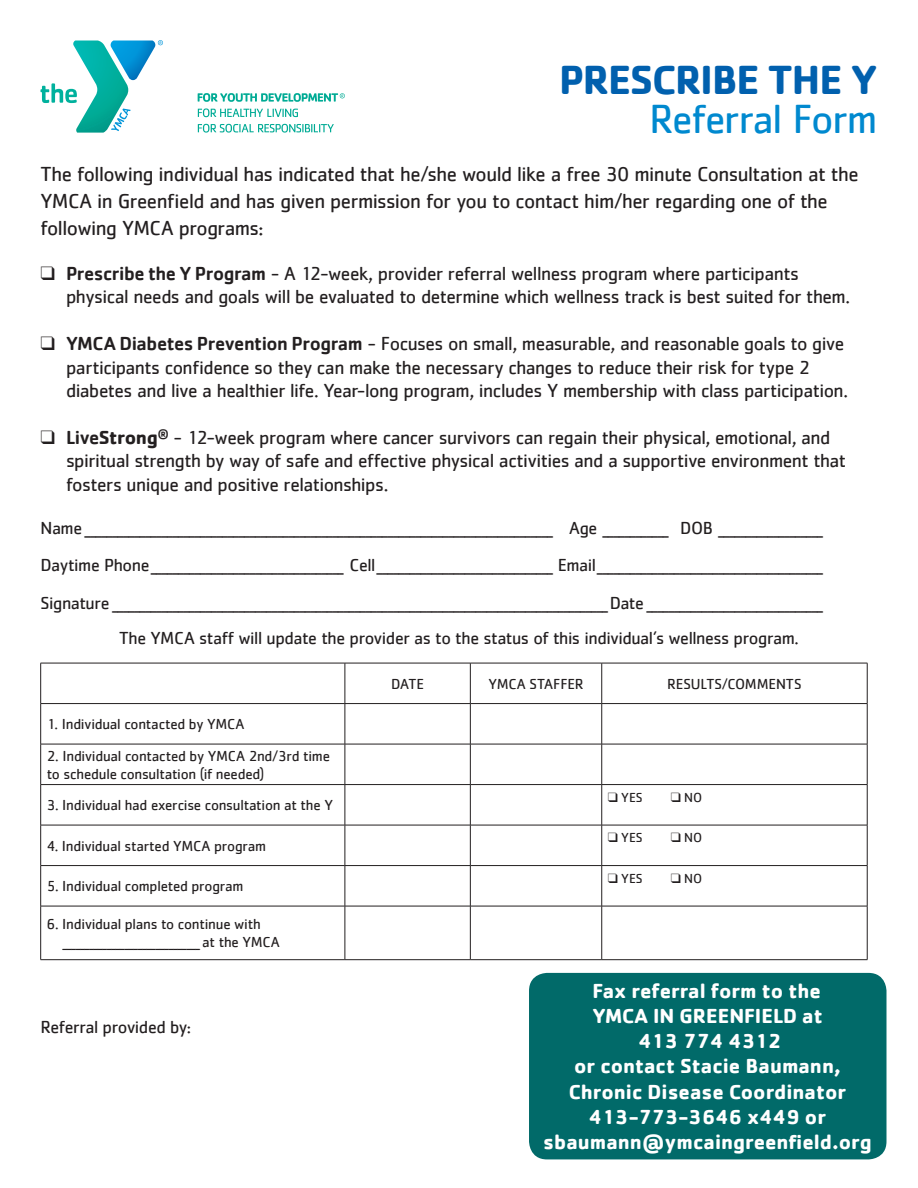
<style>
.page{position:relative;width:918px;height:1188px;background:#fff}
.page>*{position:absolute;margin:0;border:0;box-sizing:border-box;transform-origin:0 0}
.t1{font:700 42px "Cachet";letter-spacing:-.03em;color:#0160ae}
.t2{font:42px "Cachet";letter-spacing:-.03em;color:#0089cf}
.t3{font:21px/27px "Cachet";letter-spacing:-.025em;color:#231f20}
.t4{font:700 21px/25.2px "Cachet";color:#fff;text-align:center}
.t5{font:19.5px/23.4px "Cachet";letter-spacing:-.025em;color:#231f20}
.t6{font:18px/37.5px "Cachet";letter-spacing:-.025em;color:#231f20;text-align:justify}
.t7{font:15px/18px "Cachet";letter-spacing:-.015em;color:#231f20}
.t8{font:13.5px "Cachet";color:#231f20}
.s1{font-weight:500}
.s2{font-weight:700}
</style>
<div class="page">
<svg style="left:198px;top:108px;width:100px;height:9px"></svg>
<svg style="left:198px;top:124px;width:136px;height:9px"></svg>
<svg style="left:198px;top:93px;width:147px;height:9px"></svg>
<svg style="left:41px;top:40px;width:122px;height:93px"></svg>
<div style="left:529px;top:973px;width:357px;height:186px;background:#016a69;border-radius:18px"></div>
<hr style="left:40px;top:663px;width:305px;height:1px;background:#231f20">
<hr style="left:40px;top:663px;width:1px;height:40px;background:#231f20">
<hr style="left:345px;top:663px;width:125px;height:1px;background:#231f20">
<hr style="left:345px;top:663px;width:1px;height:40px;background:#231f20">
<hr style="left:470px;top:663px;width:132px;height:1px;background:#231f20">
<hr style="left:470px;top:663px;width:1px;height:40px;background:#231f20">
<hr style="left:602px;top:663px;width:265px;height:1px;background:#231f20">
<hr style="left:601px;top:663px;width:1px;height:40px;background:#231f20">
<hr style="left:867px;top:663px;width:1px;height:40px;background:#231f20">
<hr style="left:40px;top:703px;width:305px;height:1px;background:#231f20">
<hr style="left:40px;top:704px;width:1px;height:40px;background:#231f20">
<hr style="left:345px;top:703px;width:125px;height:1px;background:#231f20">
<hr style="left:345px;top:704px;width:1px;height:40px;background:#231f20">
<hr style="left:470px;top:703px;width:132px;height:1px;background:#231f20">
<hr style="left:470px;top:704px;width:1px;height:40px;background:#231f20">
<hr style="left:602px;top:703px;width:265px;height:1px;background:#231f20">
<hr style="left:601px;top:704px;width:1px;height:40px;background:#231f20">
<hr style="left:867px;top:704px;width:1px;height:40px;background:#231f20">
<hr style="left:40px;top:744px;width:305px;height:1px;background:#231f20">
<hr style="left:40px;top:744px;width:1px;height:40px;background:#231f20">
<hr style="left:345px;top:744px;width:125px;height:1px;background:#231f20">
<hr style="left:345px;top:744px;width:1px;height:40px;background:#231f20">
<hr style="left:470px;top:744px;width:132px;height:1px;background:#231f20">
<hr style="left:470px;top:744px;width:1px;height:40px;background:#231f20">
<hr style="left:602px;top:744px;width:265px;height:1px;background:#231f20">
<hr style="left:601px;top:744px;width:1px;height:40px;background:#231f20">
<hr style="left:867px;top:744px;width:1px;height:40px;background:#231f20">
<hr style="left:40px;top:784px;width:305px;height:1px;background:#231f20">
<hr style="left:40px;top:785px;width:1px;height:40px;background:#231f20">
<hr style="left:345px;top:784px;width:125px;height:1px;background:#231f20">
<hr style="left:345px;top:785px;width:1px;height:40px;background:#231f20">
<hr style="left:470px;top:784px;width:132px;height:1px;background:#231f20">
<hr style="left:470px;top:785px;width:1px;height:40px;background:#231f20">
<hr style="left:602px;top:784px;width:265px;height:1px;background:#231f20">
<hr style="left:601px;top:785px;width:1px;height:40px;background:#231f20">
<hr style="left:867px;top:785px;width:1px;height:40px;background:#231f20">
<hr style="left:40px;top:825px;width:305px;height:1px;background:#231f20">
<hr style="left:40px;top:825px;width:1px;height:40px;background:#231f20">
<hr style="left:345px;top:825px;width:125px;height:1px;background:#231f20">
<hr style="left:345px;top:825px;width:1px;height:40px;background:#231f20">
<hr style="left:470px;top:825px;width:132px;height:1px;background:#231f20">
<hr style="left:470px;top:825px;width:1px;height:40px;background:#231f20">
<hr style="left:602px;top:825px;width:265px;height:1px;background:#231f20">
<hr style="left:601px;top:825px;width:1px;height:40px;background:#231f20">
<hr style="left:867px;top:825px;width:1px;height:40px;background:#231f20">
<hr style="left:40px;top:865px;width:305px;height:1px;background:#231f20">
<hr style="left:40px;top:866px;width:1px;height:40px;background:#231f20">
<hr style="left:345px;top:865px;width:125px;height:1px;background:#231f20">
<hr style="left:345px;top:866px;width:1px;height:40px;background:#231f20">
<hr style="left:470px;top:865px;width:132px;height:1px;background:#231f20">
<hr style="left:470px;top:866px;width:1px;height:40px;background:#231f20">
<hr style="left:602px;top:865px;width:265px;height:1px;background:#231f20">
<hr style="left:601px;top:866px;width:1px;height:40px;background:#231f20">
<hr style="left:867px;top:866px;width:1px;height:40px;background:#231f20">
<hr style="left:40px;top:906px;width:305px;height:1px;background:#231f20">
<hr style="left:40px;top:906px;width:1px;height:54px;background:#231f20">
<hr style="left:345px;top:906px;width:125px;height:1px;background:#231f20">
<hr style="left:345px;top:906px;width:1px;height:54px;background:#231f20">
<hr style="left:470px;top:906px;width:132px;height:1px;background:#231f20">
<hr style="left:470px;top:906px;width:1px;height:54px;background:#231f20">
<hr style="left:602px;top:906px;width:265px;height:1px;background:#231f20">
<hr style="left:601px;top:906px;width:1px;height:54px;background:#231f20">
<hr style="left:867px;top:906px;width:1px;height:54px;background:#231f20">
<hr style="left:40px;top:959px;width:305px;height:1px;background:#231f20">
<hr style="left:345px;top:959px;width:125px;height:1px;background:#231f20">
<hr style="left:470px;top:959px;width:132px;height:1px;background:#231f20">
<hr style="left:602px;top:959px;width:265px;height:1px;background:#231f20">
<h1 class="t1" style="left:559px;top:53px;width:320px">PRESCRIBE THE Y</h1>
<h1 class="t2" style="left:649px;top:95px;width:230px">Referral Form</h1>
<p class="t3" style="left:40px;top:160px;width:820px">The following individual has indicated that he/she would like a free 30 minute Consultation at the<br>YMCA in Greenfield and has given permission for you to contact him/her regarding one of the following YMCA programs:</p>
<p class="t5" style="left:66px;top:261px;width:786px;text-indent:-26px">❑ <span class="s1">Prescribe the Y Program</span> - A 12-week, provider referral wellness program where participants physical needs and goals will be evaluated to determine which wellness track is best suited for them.</p>
<p class="t5" style="left:66px;top:332px;width:784px;text-indent:-26px">❑ <span class="s1">YMCA Diabetes Prevention Program</span> - Focuses on small, measurable, and reasonable goals to give participants confidence so they can make the necessary changes to reduce their risk for type 2 diabetes and live a healthier life. Year-long program, includes Y membership with class participation.</p>
<p class="t5" style="left:66px;top:425px;width:782px;text-indent:-26px">❑ <span class="s1">Live</span><span class="s2">Strong</span><sup>®</sup> - 12-week program where cancer survivors can regain their physical, emotional, and spiritual strength by way of safe and effective physical activities and a supportive environment that fosters unique and positive relationships.</p>
<p class="t6" style="left:40px;top:509px;width:784px">Name _____________________________________________________________________________________ Age ____________ DOB ___________________ Daytime Phone___________________________________ Cell________________________________ Email_________________________________________ Signature __________________________________________________________________________________________Date ________________________________</p>
<p class="t6" style="left:119px;top:619px;width:681px">The YMCA staff will update the provider as to the status of this individual’s wellness program.</p>
<p class="t7" style="left:47px;top:715px;width:199px">1. Individual contacted by YMCA</p>
<p class="t7" style="left:47px;top:746px;width:285px">2. Individual contacted by YMCA 2nd/3rd time to schedule consultation (if needed)</p>
<p class="t7" style="left:47px;top:796px;width:288px">3. Individual had exercise consultation at the Y</p>
<p class="t7" style="left:47px;top:836px;width:221px">4. Individual started YMCA program</p>
<p class="t7" style="left:47px;top:877px;width:198px">5. Individual completed program</p>
<p class="t7" style="left:62px;top:915px;width:219px;text-indent:-16px">6. Individual plans to continue with _______________________________ at the YMCA</p>
<p class="t6" style="left:40px;top:1008px;width:152px">Referral provided by:</p>
<p class="t7" style="left:391px;top:674px;width:34px">DATE</p>
<p class="t7" style="left:489px;top:674px;width:97px">YMCA STAFFER</p>
<p class="t7" style="left:667px;top:674px;width:136px">RESULTS/COMMENTS</p>
<p class="t8" style="left:608px;top:789px;width:37px">❑ YES</p>
<p class="t8" style="left:671px;top:789px;width:33px">❑ NO</p>
<p class="t8" style="left:608px;top:830px;width:37px">❑ YES</p>
<p class="t8" style="left:671px;top:830px;width:33px">❑ NO</p>
<p class="t8" style="left:608px;top:870px;width:37px">❑ YES</p>
<p class="t8" style="left:671px;top:870px;width:33px">❑ NO</p>
<p class="t4" style="left:543px;top:977px;width:330px">Fax referral form to the<br>YMCA IN GREENFIELD at<br>413 774 4312<br>or contact Stacie Baumann,<br>Chronic Disease Coordinator<br>413-773-3646 x449 or sbaumann@ymcaingreenfield.org</p>
</div>
